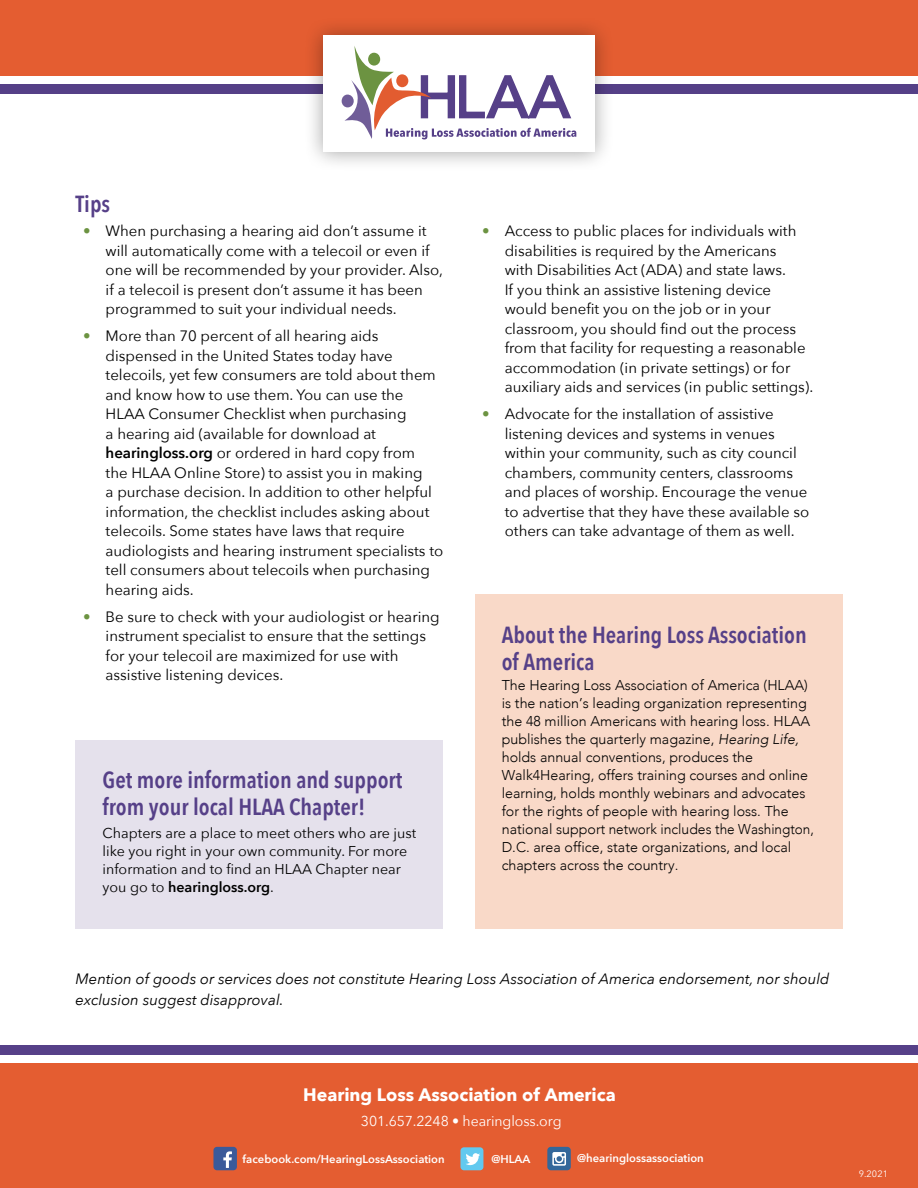
<style>
.page{position:relative;width:918px;height:1188px;background:#fff}
.page>*{position:absolute;margin:0;border:0;box-sizing:border-box;transform-origin:0 0}
.t1{font:600 23.25px/27px "Avenir Next Condensed";color:#564088}
.t2{font:700 18px "Avenir Next";letter-spacing:-.005em;color:#fff}
.t3{font:15px/19.5px "Avenir Next";color:#000}
.t4{font:italic 15px/21px "Avenir Next";color:#000}
.t5{font:14.4px "Avenir Next";letter-spacing:-.005em;color:#fff}
.t6{font:300 14.25px/18px "Avenir";color:#000}
.t7{font:14.25px/18px "Avenir Next";color:#000}
.t8{font:600 11.25px "Avenir Next";color:#fff}
.t9{font:9.3px "Avenir Next";color:#fff}
.s1{color:#6c9341}
.s2{font-weight:600}
.s3{font-style:italic}
.s4{font-style:inherit}
</style>
<div class="page">
<div style="left:0;top:1064px;width:918px;height:124px;background:#e45d31"></div>
<div style="left:0;top:1045px;width:918px;height:10px;background:#564088"></div>
<div style="left:460px;top:1147px;width:23px;height:23px;background:#62c9ef;border-radius:3px"></div>
<svg style="left:466px;top:1153px;width:14px;height:12px"></svg>
<div style="left:213px;top:1147px;width:24px;height:23px;background:#3b5a9a;border-radius:4px"></div>
<svg style="left:223px;top:1151px;width:9px;height:17px"></svg>
<div style="left:547px;top:1147px;width:24px;height:23px;background:#33679a;border-radius:4px"></div>
<svg style="left:552px;top:1152px;width:14px;height:14px"></svg>
<div style="left:76px;top:740px;width:367px;height:189px;background:#e5e1ec"></div>
<div style="left:0;top:0;width:918px;height:75px;background:#e45d31"></div>
<div style="left:0;top:84px;width:918px;height:10px;background:#554087"></div>
<div style="left:304px;top:16px;width:310px;height:155px;background:#000;opacity:.35"></div>
<div style="left:323px;top:36px;width:272px;height:116px;background:#fff"></div>
<svg style="left:341px;top:94px;width:13px;height:14px"></svg>
<svg style="left:344px;top:46px;width:232px;height:93px"></svg>
<div style="left:475px;top:594px;width:367px;height:335px;background:#f9d9c8"></div>
<h1 class="t1" style="left:76px;top:190px;width:36px">Tips</h1>
<p class="t3" style="left:106px;top:221px;width:339px;text-indent:-22px"><span class="s1">•</span> When purchasing a hearing aid don’t assume it will automatically come with a telecoil or even if one will be recommended by your provider. Also, if a telecoil is present don’t assume it has been programmed to suit your individual needs.</p>
<p class="t3" style="left:106px;top:326px;width:339px;text-indent:-22px"><span class="s1">•</span> More than 70 percent of all hearing aids dispensed in the United States today have telecoils, yet few consumers are told about them and know how to use them. You can use the HLAA Consumer Checklist when purchasing<br>a hearing aid (available for download at <span class="s2">hearingloss.org</span> or ordered in hard copy from<br>the HLAA Online Store) to assist you in making<br>a purchase decision. In addition to other helpful information, the checklist includes asking about telecoils. Some states have laws that require audiologists and hearing instrument specialists to tell consumers about telecoils when purchasing hearing aids.</p>
<p class="t3" style="left:106px;top:606px;width:336px;text-indent:-22px"><span class="s1">•</span> Be sure to check with your audiologist or hearing instrument specialist to ensure that the settings for your telecoil are maximized for use with assistive listening devices.</p>
<h1 class="t1" style="left:103px;top:766px;width:301px">Get more information and support from your local HLAA Chapter!</h1>
<p class="t7" style="left:103px;top:823px;width:315px">Chapters are a place to meet others who are just like you right in your own community. For more information and to find an HLAA Chapter near you go to <span class="s2">hearingloss.org</span>.</p>
<p class="t3" style="left:505px;top:221px;width:310px;text-indent:-22px"><span class="s1">•</span> Access to public places for individuals with disabilities is required by the Americans<br>with Disabilities Act (ADA) and state laws.<br>If you think an assistive listening device would benefit you on the job or in your classroom, you should find out the process from that facility for requesting a reasonable accommodation (in private settings) or for auxiliary aids and services (in public settings).</p>
<p class="t3" style="left:505px;top:404px;width:306px;text-indent:-22px"><span class="s1">•</span> Advocate for the installation of assistive listening devices and systems in venues within your community, such as city council chambers, community centers, classrooms and places of worship. Encourage the venue to advertise that they have these available so others can take advantage of them as well.</p>
<h1 class="t1" style="left:502px;top:620px;width:307px">About the Hearing Loss Association of America</h1>
<p class="t6" style="left:502px;top:677px;width:314px">The Hearing Loss Association of America (HLAA) is the nation’s leading organization representing the 48 million Americans with hearing loss. HLAA publishes the quarterly magazine, <span class="s3">Hearing Life, </span>holds annual conventions, produces the Walk4Hearing, offers training courses and online learning, holds monthly webinars and advocates for the rights of people with hearing loss. The national support network includes the Washington, D.C. area office, state organizations, and local chapters across the country.</p>
<p class="t4" style="left:76px;top:968px;width:755px">Mention of goods or services does not constitute Hearing Loss Association of America endorsement, nor should exclusion suggest disapproval.</p>
<p class="t2" style="left:303px;top:1079px;width:314px">Hearing Loss Association of America</p>
<p class="t5" style="left:361px;top:1108px;width:202px">301.657.2248 • hearingloss.org</p>
<p class="t8" style="left:243px;top:1149px;width:204px">facebook.com/HearingLossAssociation</p>
<p class="t8" style="left:492px;top:1149px;width:40px">@HLAA</p>
<p class="t8" style="left:577px;top:1149px;width:128px">@hearinglossassociation</p>
<p class="t9" style="left:859px;top:1166px;width:31px"><span class="s4">9.</span>2021</p>
</div>
